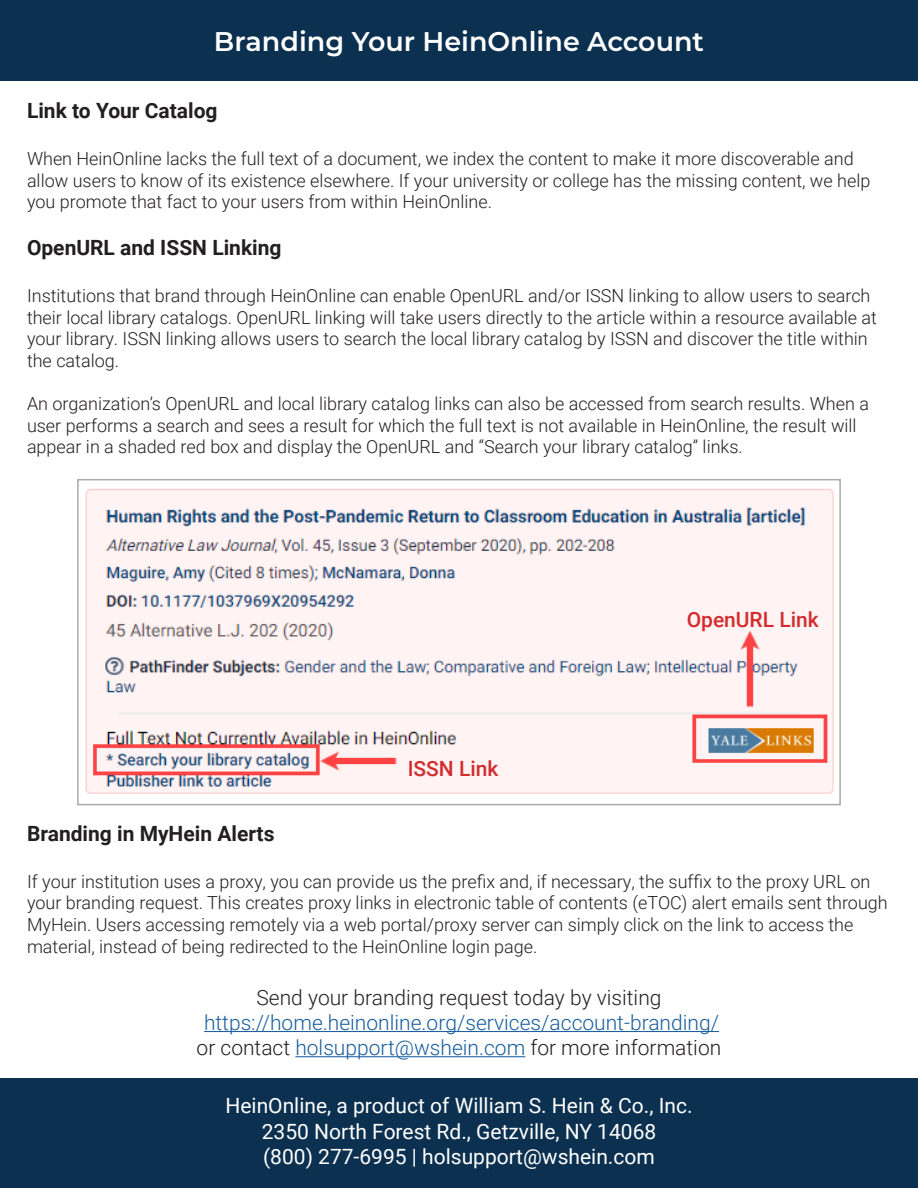
<style>
.page{position:relative;width:918px;height:1188px;background:#fff}
.page>*{position:absolute;margin:0;border:0;box-sizing:border-box;transform-origin:0 0}
.t1{font:600 27px "Montserrat";color:#fff}
.t2{font:300 21px/25.2px "Roboto";color:#175d9e;text-align:center}
.t3{font:21px "Roboto";color:#fff}
.t4{font:700 21px "Roboto";color:#231f20}
.t5{font:500 21px "Roboto";color:#d22c2e}
.t6{font:300 18px/21.6px "Roboto";color:#231f20}
.s1{color:#231f20}
</style>
<div class="page">
<div style="left:0;top:1px;width:918px;height:80px;background:#0c304f"></div>
<div style="left:0;top:1078px;width:918px;height:110px;background:#0c304f"></div>
<img style="left:85px;top:489px;width:749px;height:305px">
<div style="left:77px;top:479px;width:764px;height:326px;border:2px solid #a8a9ad"></div>
<hr style="left:204px;top:1031px;width:515px;height:1px;background:#175d9e">
<hr style="left:295px;top:1056px;width:230px;height:1px;background:#175d9e">
<p class="t1" style="left:214px;top:22px;width:492px">Branding Your HeinOnline Account</p>
<p class="t4" style="left:27px;top:96px;width:192px">Link to Your Catalog</p>
<p class="t6" style="left:27px;top:147px;width:845px">When HeinOnline lacks the full text of a document, we index the content to make it more discoverable and allow users to know of its existence elsewhere. If your university or college has the missing content, we help you promote that fact to your users from within HeinOnline.</p>
<p class="t4" style="left:27px;top:233px;width:256px">OpenURL and ISSN Linking</p>
<p class="t6" style="left:27px;top:284px;width:851px">Institutions that brand through HeinOnline can enable OpenURL and/or ISSN linking to allow users to search their local library catalogs. OpenURL linking will take users directly to the article within a resource available at your library. ISSN linking allows users to search the local library catalog by ISSN and discover the title within the catalog.</p>
<p class="t6" style="left:27px;top:392px;width:843px">An organization’s OpenURL and local library catalog links can also be accessed from search results. When a user performs a search and sees a result for which the full text is not available in HeinOnline, the result will appear in a shaded red box and display the OpenURL and “Search your library catalog” links.</p>
<p class="t5" style="left:408px;top:754px;width:92px">ISSN Link</p>
<p class="t5" style="left:687px;top:604px;width:134px">OpenURL Link</p>
<p class="t4" style="left:27px;top:819px;width:249px">Branding in MyHein Alerts</p>
<p class="t6" style="left:27px;top:870px;width:862px">If your institution uses a proxy, you can provide us the prefix and, if necessary, the suffix to the proxy URL on your branding request. This creates proxy links in electronic table of contents (eTOC) alert emails sent through MyHein. Users accessing remotely via a web portal/proxy server can simply click on the link to access the material, instead of being redirected to the HeinOnline login page.</p>
<p class="t2" style="left:197px;top:984px;width:526px"><span class="s1">Send your branding request today by visiting </span>https://home.heinonline.org/services/account-branding/ <span class="s1">or contact</span> holsupport@wshein.com <span class="s1">for more information</span></p>
<p class="t3" style="left:225px;top:1091px;width:469px">HeinOnline, a product of William S. Hein &amp; Co., Inc.</p>
<p class="t3" style="left:262px;top:1116px;width:396px">2350 North Forest Rd., Getzville, NY 14068</p>
<p class="t3" style="left:263px;top:1142px;width:393px">(800) 277-6995 | holsupport@wshein.com</p>
</div>
